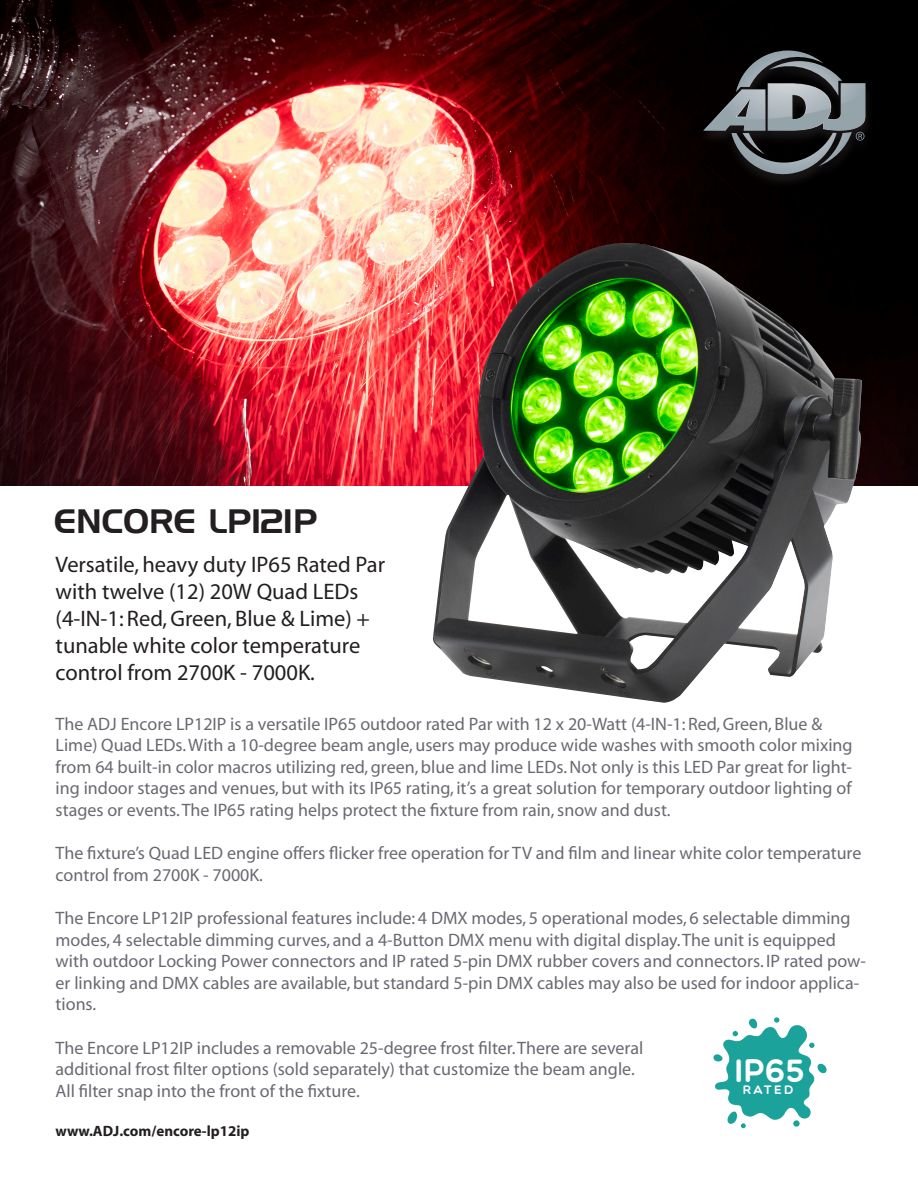
<style>
.page{position:relative;width:918px;height:1188px;background:#fff}
.page>*{position:absolute;margin:0;border:0;box-sizing:border-box;transform-origin:0 0}
.t1{font:33px "Handel Gothic BT";color:#231f20}
.t2{font:32.55px "Multicolore";color:#fff}
.t3{font:22.5px/27px "Myriad";color:#231f20}
.t4{font:18px/21.6px "Myriad";color:#696973}
.t5{font:700 15px "Myriad";color:#231f20}
.t6{font:12.3px "Multicolore";letter-spacing:.19em;color:#fff}
</style>
<div class="page">
<img style="left:0;top:0;width:918px;height:486px">
<div style="left:697px;top:49px;width:177px;height:140px;background:#030000"></div>
<svg style="left:703px;top:51px;width:163px;height:130px"></svg>
<img style="left:432px;top:243px;width:430px;height:460px">
<svg style="left:713px;top:1017px;width:114px;height:111px"></svg>
<p class="t1" style="left:54px;top:501px;width:265px">ENCORE LP12IP</p>
<p class="t3" style="left:56px;top:552px;width:331px">Versatile, heavy duty IP65 Rated Par with twelve (12) 20W Quad LEDs (4-IN-1: Red, Green, Blue &amp; Lime) + tunable white color temperature control from 2700K - 7000K.</p>
<p class="t4" style="left:56px;top:714px;width:799px">The ADJ Encore LP12IP is a versatile IP65 outdoor rated Par with 12 x 20-Watt (4-IN-1: Red, Green, Blue &amp; Lime) Quad LEDs. With a 10-degree beam angle, users may produce wide washes with smooth color mixing from 64 built-in color macros utilizing red, green, blue and lime LEDs. Not only is this LED Par great for light&shy;ing indoor stages and venues, but with its IP65 rating, it’s a great solution for temporary outdoor lighting of stages or events. The IP65 rating helps protect the fixture from rain, snow and dust.</p>
<p class="t4" style="left:56px;top:843px;width:807px">The fixture’s Quad LED engine offers flicker free operation for TV and film and linear white color temperature control from 2700K - 7000K.</p>
<p class="t4" style="left:56px;top:908px;width:812px">The Encore LP12IP professional features include: 4 DMX modes, 5 operational modes, 6 selectable dimming modes, 4 selectable dimming curves, and a 4-Button DMX menu with digital display. The unit is equipped with outdoor Locking Power connectors and IP rated 5-pin DMX rubber covers and connectors. IP rated pow&shy;er linking and DMX cables are available, but standard 5-pin DMX cables may also be used for indoor applica&shy;tions.</p>
<p class="t4" style="left:56px;top:1038px;width:589px">The Encore LP12IP includes a removable 25-degree frost filter. There are several</p>
<p class="t4" style="left:56px;top:1059px;width:581px">additional frost filter options (sold separately) that customize the beam angle.</p>
<p class="t4" style="left:56px;top:1081px;width:306px">All filter snap into the front of the fixture.</p>
<p class="t5" style="left:56px;top:1123px;width:195px">www.ADJ.com/encore-lp12ip</p>
<p class="t2" style="left:734px;top:1051px;width:72px">IP65</p>
<p class="t6" style="left:743px;top:1083px;width:52px">RATED</p>
</div>
